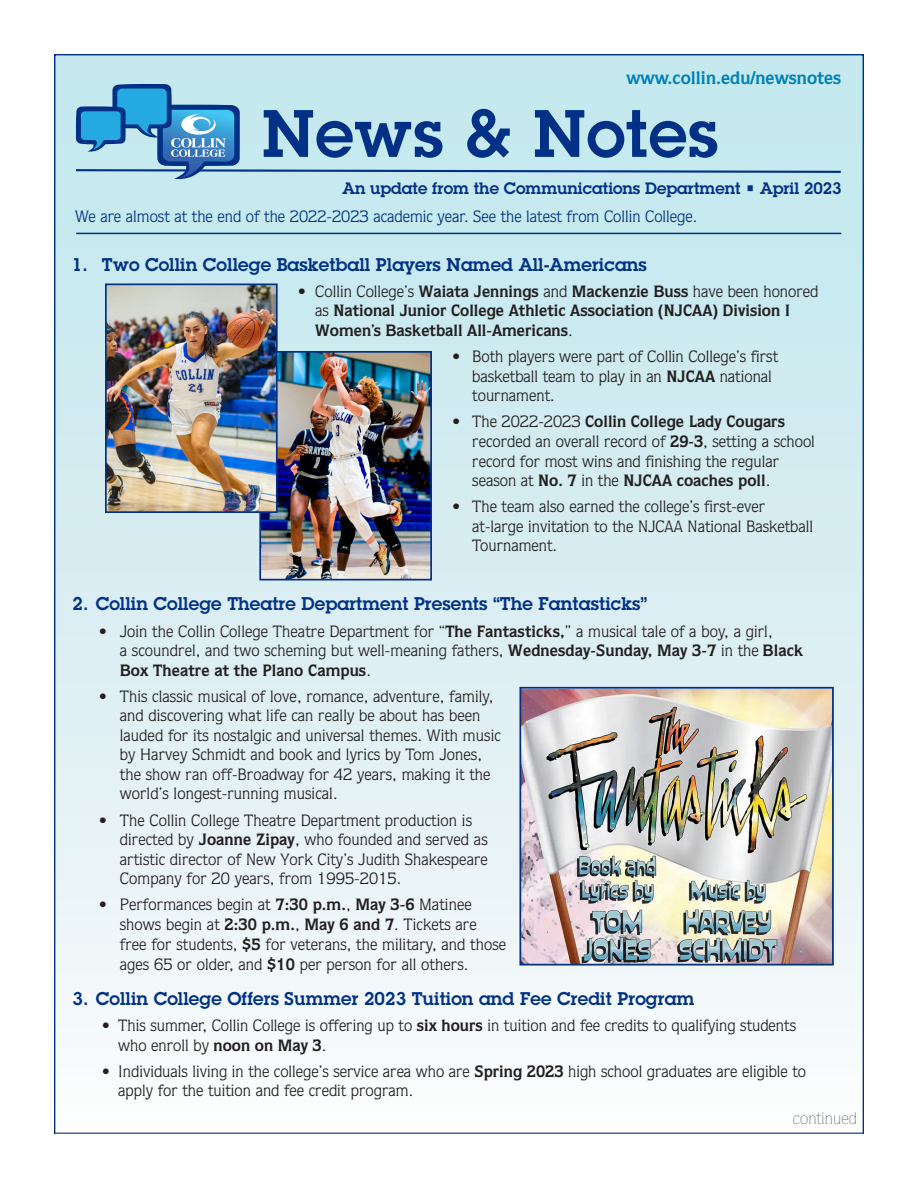
<style>
.page{position:relative;width:918px;height:1188px;background:#fff}
.page>*{position:absolute;margin:0;border:0;box-sizing:border-box;transform-origin:0 0}
.t1{font:700 18.15px "Quorum";color:#0080b9}
.t2{font:600 18px "Lubalin Graph";letter-spacing:.005em;color:#003186}
.t3{font:16.5px/19.5px "Quorum";letter-spacing:.005em;color:#231f20}
.t4{font:700 16.5px/19.5px "Quorum";color:#231f20}
.t5{font:16.5px "Quorum";color:#003186}
.t6{font:300 16.5px "Quorum";color:#6c6d70}
.t7{font:600 16.2px "Lubalin Graph";color:#003186}
.s1{font-weight:400}
.s2{font-weight:700}
</style>
<div class="page">
<div style="left:56px;top:56px;width:806px;height:1079px;background:linear-gradient(to bottom,#bee5ec,#f9f9fb)"></div>
<svg style="left:76px;top:84px;width:767px;height:95px;background:#95c1d9"></svg>
<hr style="left:76px;top:233px;width:765px;height:1px;background:#003186">
<img style="left:262px;top:354px;width:167px;height:223px">
<div style="left:259px;top:351px;width:173px;height:229px;border:2px solid #003186"></div>
<img style="left:108px;top:286px;width:167px;height:224px">
<div style="left:105px;top:283px;width:173px;height:230px;border:2px solid #003186"></div>
<img style="left:522px;top:690px;width:309px;height:273px">
<div style="left:519px;top:687px;width:315px;height:279px;border:2px solid #003186"></div>
<p class="t1" style="left:627px;top:67px;width:216px">www.collin.edu/newsnotes</p>
<p class="t7" style="left:342px;top:177px;width:501px">An update from the Communications Department • April 2023</p>
<p class="t5" style="left:75px;top:207px;width:624px">We are almost at the end of the 2022-2023 academic year. See the latest from Collin College.</p>
<p class="t2" style="left:72px;top:252px;width:577px">1. Two Collin College Basketball Players Named All-Americans</p>
<p class="t4" style="left:315px;top:281px;width:505px;text-indent:-17px"><span class="s1">• Collin College’s</span> Waiata Jennings <span class="s1">and</span> Mackenzie Buss <span class="s1">have been honored as</span> National Junior College Athletic Association (NJCAA) Division I<br>Women’s Basketball All-Americans<span class="s1">.</span></p>
<p class="t3" style="left:472px;top:347px;width:307px;text-indent:-20px">• Both players were part of Collin College’s first basketball team to play in an <span class="s2">NJCAA</span> national tournament.</p>
<p class="t3" style="left:472px;top:412px;width:344px;text-indent:-20px">• The 2022-2023 <span class="s2">Collin College Lady Cougars </span>recorded an overall record of <span class="s2">29-3</span>, setting a school record for most wins and finishing the regular season at <span class="s2">No. 7</span> in the <span class="s2">NJCAA coaches poll</span>.</p>
<p class="t3" style="left:472px;top:497px;width:342px;text-indent:-20px">• The team also earned the college’s first-ever at-large invitation to the NJCAA National Basketball<br>Tournament.</p>
<p class="t2" style="left:72px;top:592px;width:576px">2. Collin College Theatre Department Presents “The Fantasticks”</p>
<p class="t3" style="left:120px;top:621px;width:685px;text-indent:-21px">• Join the Collin College Theatre Department for “<span class="s2">The Fantasticks,</span>” a musical tale of a boy, a girl,<br>a scoundrel, and two scheming but well-meaning fathers, <span class="s2">Wednesday-Sunday, May 3-7</span> in the <span class="s2">Black<br>Box Theatre at the Plano Campus</span>.</p>
<p class="t3" style="left:120px;top:686px;width:383px;text-indent:-21px">• This classic musical of love, romance, adventure, family, and discovering what life can really be about has been lauded for its nostalgic and universal themes. With music by Harvey Schmidt and book and lyrics by Tom Jones, the show ran off-Broadway for 42 years, making it the world’s longest-running musical.</p>
<p class="t3" style="left:120px;top:810px;width:370px;text-indent:-21px">• The Collin College Theatre Department production is directed by <span class="s2">Joanne Zipay</span>, who founded and served as artistic director of New York City’s Judith Shakespeare Company for 20 years, from 1995-2015.</p>
<p class="t3" style="left:120px;top:894px;width:388px;line-height:20px;text-indent:-21px">• Performances begin at <span class="s2">7:30 p.m.</span>, <span class="s2">May 3-6</span> Matinee shows begin at <span class="s2">2:30 p.m.</span>, <span class="s2">May 6 and 7</span>. Tickets are free for students, <span class="s2">$5</span> for veterans, the military, and those ages 65 or older, and <span class="s2">$10</span> per person for all others.</p>
<p class="t2" style="left:72px;top:987px;width:623px">3. Collin College Offers Summer 2023 Tuition and Fee Credit Program</p>
<p class="t3" style="left:118px;top:1015px;width:679px;text-indent:-17px">• This summer, Collin College is offering up to <span class="s2">six hours</span> in tuition and fee credits to qualifying students who enroll by <span class="s2">noon on May 3</span>.</p>
<p class="t3" style="left:118px;top:1061px;width:689px;text-indent:-17px">• Individuals living in the college’s service area who are <span class="s2">Spring 2023</span> high school graduates are eligible to apply for the tuition and fee credit program.</p>
<p class="t6" style="left:793px;top:1109px;width:66px">continued</p>
</div>
